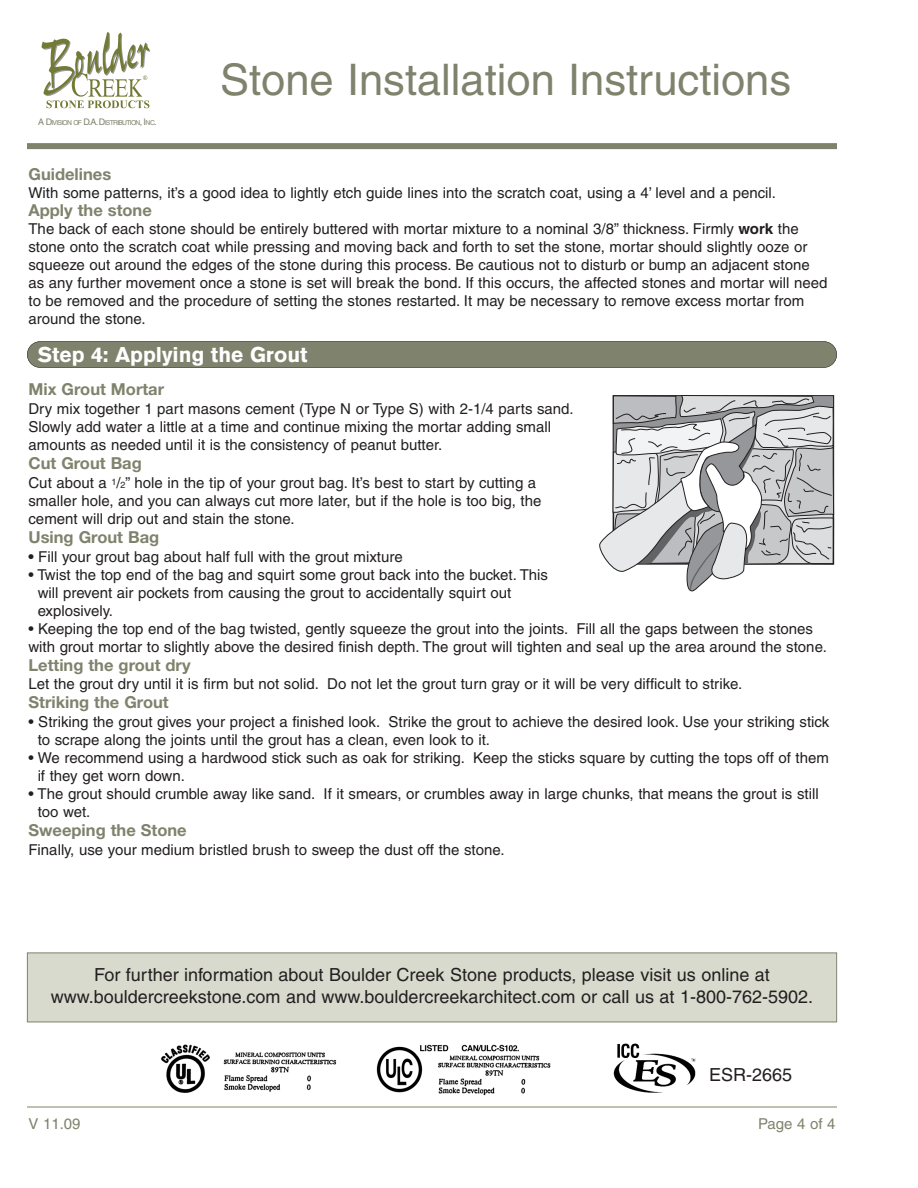
<style>
.page{position:relative;width:918px;height:1188px;background:#fff}
.page>*{position:absolute;margin:0;border:0;box-sizing:border-box;transform-origin:0 0}
.t1{font:43.5px "Helvetica";color:#7f826c}
.t2{font:900 21px "Akzidenz Grotesk";color:#fff}
.t3{font:18px/21.6px "Helvetica";color:#231f20;text-align:center}
.t4{font:700 16.5px "Helvetica Neue";color:#7f826c}
.t5{font:15px/18px "Helvetica";color:#231f20}
.t6{font:15px "Helvetica";color:#7f826c}
.t7{font:6.75px "Helvetica";letter-spacing:-.105em;color:#7f826c}
.s1{font-size:9px}
.s2{font-weight:700}
</style>
<div class="page">
<svg style="left:599px;top:395px;width:235px;height:197px"></svg>
<img style="left:376px;top:1044px;width:175px;height:52px">
<img style="left:161px;top:1044px;width:176px;height:49px">
<div style="left:28px;top:953px;width:808px;height:69px;background:#d7dacd"></div>
<div style="left:27px;top:952px;width:810px;height:70px;border:1px solid #7f826c"></div>
<hr style="left:27px;top:1106px;width:810px;height:2px;background:#a7ae95">
<svg style="left:42px;top:32px;width:108px;height:76px"></svg>
<div style="left:27px;top:143px;width:810px;height:6px;background:#7f826c"></div>
<div style="left:27px;top:341px;width:810px;height:27px;background:#7f826c;border-radius:13px"></div>
<div style="left:27px;top:341px;width:810px;height:27px;border:1px solid #231f20;border-radius:13px"></div>
<img style="left:613px;top:1043px;width:83px;height:50px">
<p class="t7" style="left:38px;top:120px;width:120px"><span class="s1">A D</span>IVISION OF <span class="s1">D.A. D</span>ISTRIBUTION<span class="s1">, I</span>NC<span class="s1">.</span></p>
<h1 class="t1" style="left:220px;top:64px;width:573px">Stone Installation Instructions</h1>
<p class="t4" style="left:28px;top:168px;width:84px">Guidelines</p>
<p class="t5" style="left:28px;top:185px;width:749px">With some patterns, it’s a good idea to lightly etch guide lines into the scratch coat, using a 4’ level and a pencil.</p>
<p class="t4" style="left:28px;top:204px;width:125px">Apply the stone</p>
<p class="t5" style="left:28px;top:221px;width:800px">The back of each stone should be entirely buttered with mortar mixture to a nominal 3/8” thickness. Firmly <span class="s2">work</span> the stone onto the scratch coat while pressing and moving back and forth to set the stone, mortar should slightly ooze or squeeze out around the edges of the stone during this process. Be cautious not to disturb or bump an adjacent stone as any further movement once a stone is set will break the bond. If this occurs, the affected stones and mortar will need to be removed and the procedure of setting the stones restarted. It may be necessary to remove excess mortar from around the stone.</p>
<h2 class="t2" style="left:38px;top:347px;width:271px">Step 4: Applying the Grout</h2>
<p class="t4" style="left:28px;top:383px;width:137px">Mix Grout Mortar</p>
<p class="t5" style="left:28px;top:401px;width:547px">Dry mix together 1 part masons cement (Type N or Type S) with 2-1/4 parts sand.<br>Slowly add water a little at a time and continue mixing the mortar adding small amounts as needed until it is the consistency of peanut butter.</p>
<p class="t4" style="left:28px;top:457px;width:115px">Cut Grout Bag</p>
<p class="t5" style="left:28px;top:475px;width:514px">Cut about a <sup>1</sup>/<span class="s1">2</span>” hole in the tip of your grout bag. It’s best to start by cutting a smaller hole, and you can always cut more later, but if the hole is too big, the cement will drip out and stain the stone.</p>
<p class="t4" style="left:28px;top:531px;width:132px">Using Grout Bag</p>
<p class="t5" style="left:28px;top:549px;width:376px"><span class="s2">•</span> Fill your grout bag about half full with the grout mixture</p>
<p class="t5" style="left:38px;top:567px;width:512px;text-indent:-9px">• Twist the top end of the bag and squirt some grout back into the bucket. This will prevent air pockets from causing the grout to accidentally squirt out explosively.</p>
<p class="t5" style="left:28px;top:621px;width:800px">• Keeping the top end of the bag twisted, gently squeeze the grout into the joints. Fill all the gaps between the stones with grout mortar to slightly above the desired finish depth. The grout will tighten and seal up the area around the stone.</p>
<p class="t4" style="left:28px;top:659px;width:164px">Letting the grout dry</p>
<p class="t5" style="left:28px;top:677px;width:715px">Let the grout dry until it is firm but not solid. Do not let the grout turn gray or it will be very difficult to strike.</p>
<p class="t4" style="left:28px;top:697px;width:142px">Striking the Grout</p>
<p class="t5" style="left:38px;top:714px;width:793px;text-indent:-9px">• Striking the grout gives your project a finished look. Strike the grout to achieve the desired look. Use your striking stick to scrape along the joints until the grout has a clean, even look to it.</p>
<p class="t5" style="left:38px;top:750px;width:793px;text-indent:-9px">• We recommend using a hardwood stick such as oak for striking. Keep the sticks square by cutting the tops off of them if they get worn down.</p>
<p class="t5" style="left:38px;top:786px;width:783px;text-indent:-9px">• The grout should crumble away like sand. If it smears, or crumbles away in large chunks, that means the grout is still too wet.</p>
<p class="t4" style="left:28px;top:824px;width:160px">Sweeping the Stone</p>
<p class="t5" style="left:28px;top:842px;width:478px">Finally, use your medium bristled brush to sweep the dust off the stone.</p>
<p class="t3" style="left:51px;top:966px;width:764px">For further information about Boulder Creek Stone products, please visit us online at www.bouldercreekstone.com and www.bouldercreekarchitect.com or call us at 1-800-762-5902.</p>
<p class="t3" style="left:709px;top:1066px;width:85px">ESR-2665</p>
<p class="t6" style="left:28px;top:1119px;width:54px">V 11.09</p>
<p class="t6" style="left:758px;top:1119px;width:79px">Page 4 of 4</p>
</div>
